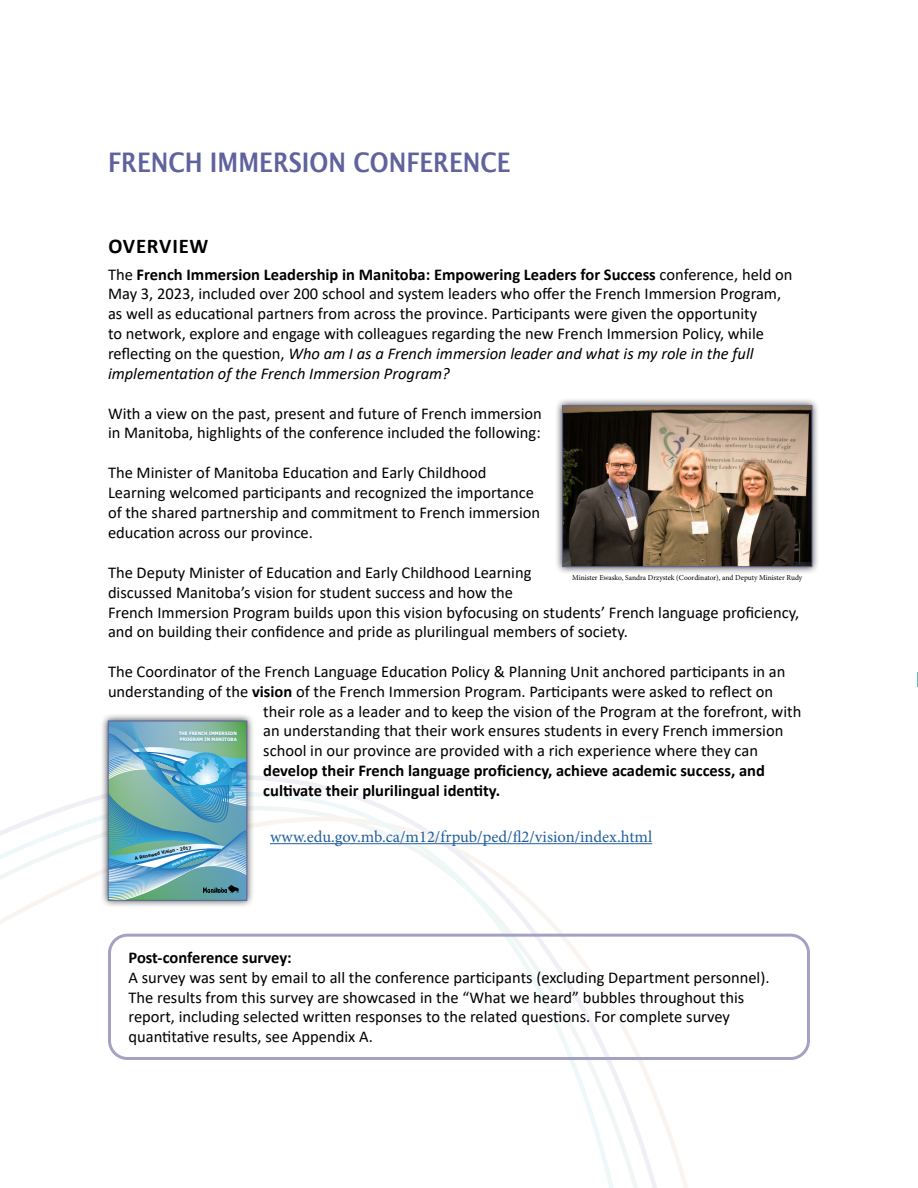
<style>
.page{position:relative;width:918px;height:1188px;background:#fff}
.page>*{position:absolute;margin:0;border:0;box-sizing:border-box;transform-origin:0 0}
.t1{font:600 27px "Lucida Sans";color:#5f629c;scale:.85 1}
.sous_titre{font:700 21px "Calibri";letter-spacing:.04em;color:#000}
.texte{font:16.5px/19.8px "Calibri";color:#000}
.sous_titre-2{font:16.5px/19.8px "Calibri";color:#000}
.texte-2{font:16.5px "Minion Pro";color:#215e9e}
.t2{font:7.5px "Minion Pro";letter-spacing:-.005em;color:#000}
.t3{font:700 4.5px/5.4px "Verdana";color:#fff;scale:.9 1}
.t4{font:700 4.5px "Verdana";color:#000;scale:.9 1}
.t5{font:700 2.7px "Verdana";color:#fff;scale:.9 1}
.s1{font-weight:700}
.s2{font-style:italic}
</style>
<div class="page">
<svg style="left:0;top:776px;width:633px;height:412px"></svg>
<hr style="left:270px;top:843px;width:382px;height:1px;background:#215e9e">
<div style="left:555px;top:398px;width:265px;height:176px;background:#000;opacity:.75"></div>
<img style="left:564px;top:407px;width:246px;height:158px">
<div style="left:562px;top:405px;width:250px;height:162px;border:1px solid #5f629c"></div>
<div style="left:100px;top:713px;width:155px;height:195px;background:#000;opacity:.75"></div>
<svg style="left:917px;top:672px;width:1px;height:15px"></svg>
<div style="left:108px;top:934px;width:702px;height:126px;border:3px solid #a3a1c4;border-radius:18px"></div>
<img style="left:108px;top:721px;width:139px;height:179px">
<p class="t1" style="left:108px;top:147px;width:475px">FRENCH IMMERSION CONFERENCE</p>
<h3 class="sous_titre" style="left:108px;top:231px;width:102px">OVERVIEW</h3>
<h3 class="sous_titre-2" style="left:108px;top:264px;width:686px">The <span class="s1">French Immersion Leadership in Manitoba: Empowering Leaders for Success</span> conference, held on May 3, 2023, included over 200 school and system leaders who offer the French Immersion Program, as well as educational partners from across the province. Participants were given the opportunity<br>to network, explore and engage with colleagues regarding the new French Immersion Policy, while reflecting on the question, <span class="s2">Who am I as a French immersion leader and what is my role in the full implementation of the French Immersion Program?</span></h3>
<p class="texte" style="left:108px;top:403px;width:435px">With a view on the past, present and future of French immersion in Manitoba, highlights of the conference included the following:</p>
<p class="texte" style="left:108px;top:463px;width:434px">The Minister of Manitoba Education and Early Childhood Learning welcomed participants and recognized the importance of the shared partnership and commitment to French immersion education across our province.</p>
<p class="texte" style="left:108px;top:562px;width:425px">The Deputy Minister of Education and Early Childhood Learning discussed Manitoba’s vision for student success and how the</p>
<p class="texte" style="left:108px;top:602px;width:693px">French Immersion Program builds upon this vision byfocusing on students’ French language proficiency, and on building their confidence and pride as plurilingual members of society.</p>
<p class="texte" style="left:108px;top:661px;width:679px">The Coordinator of the French Language Education Policy &amp; Planning Unit anchored participants in an understanding of the <span class="s1">vision</span> of the French Immersion Program. Participants were asked to reflect on</p>
<p class="texte" style="left:263px;top:701px;width:540px">their role as a leader and to keep the vision of the Program at the forefront, with an understanding that their work ensures students in every French immersion school in our province are provided with a rich experience where they can <span class="s1">develop their French language proficiency, achieve academic success, and cultivate their plurilingual identity.</span></p>
<p class="texte-2" style="left:270px;top:826px;width:384px">www.edu.gov.mb.ca/m12/frpub/ped/fl2/vision/index.html</p>
<p class="t2" style="left:572px;top:573px;width:232px">Minister Ewasko, Sandra Drzystek (Coordinator), and Deputy Minister Rudy</p>
<p class="t3" style="left:179px;top:731px;width:66px">THE FRENCH IMMERSION<br>PROGRAM IN MANITOBA</p>
<p class="t4" style="left:142px;top:854px;width:26px;rotate:-12deg">ENEWED V</p>
<p class="t4" style="left:164px;top:849px;width:11px;rotate:-11deg">ISIO</p>
<p class="t5" style="left:198px;top:854px;width:10px;rotate:-12deg">DE 12</p>
<p class="texte" style="left:129px;top:947px;width:643px"><span class="s1">Post-conference survey:<br></span>A survey was sent by email to all the conference participants (excluding Department personnel).<br>The results from this survey are showcased in the “What we heard” bubbles throughout this report, including selected written responses to the related questions. For complete survey quantitative results, see Appendix A.</p>
</div>
